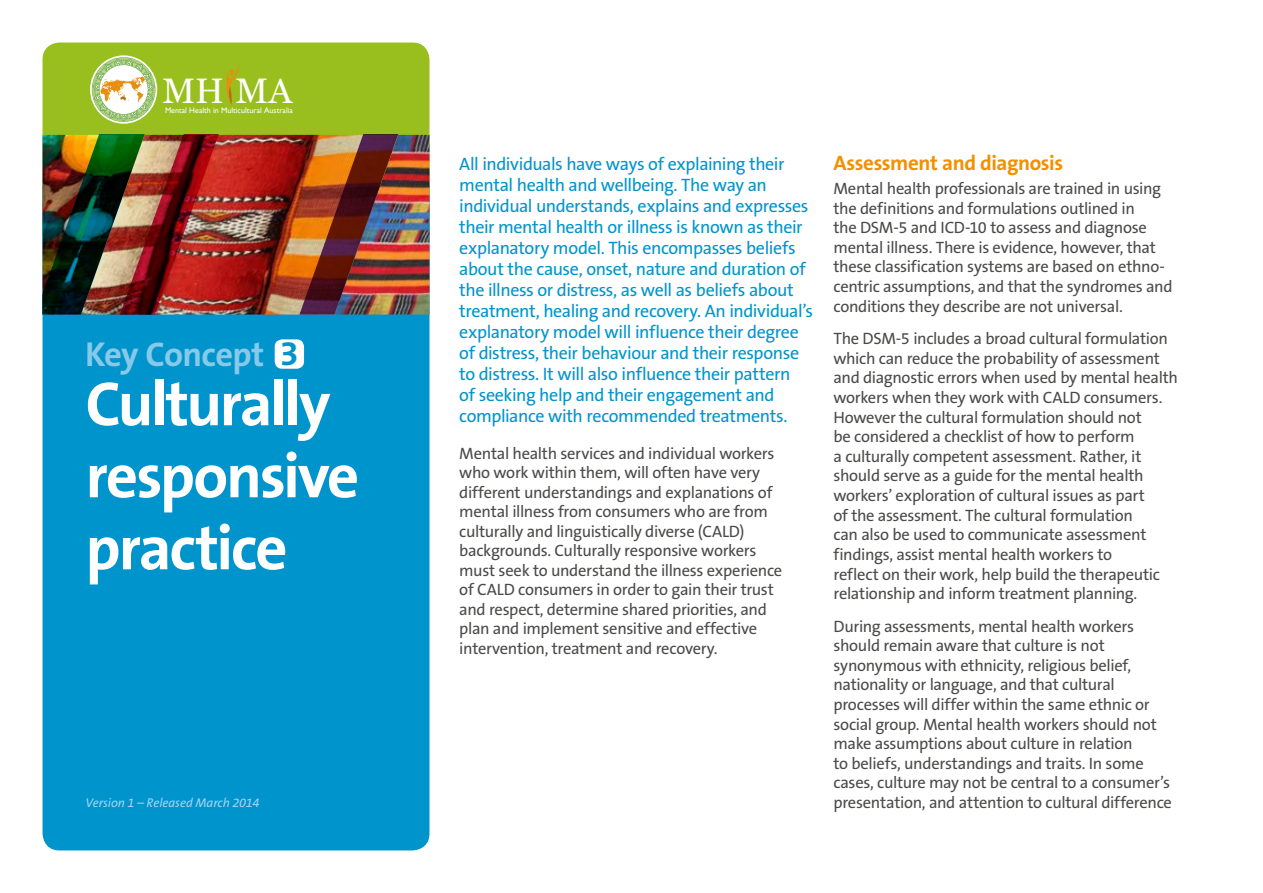
<style>
.page{position:relative;width:1263px;height:893px;background:#fff}
.page>*{position:absolute;margin:0;border:0;box-sizing:border-box;transform-origin:0 0}
.t1{font:700 63px/72px "The Sans B7";letter-spacing:-.035em;color:#fff}
.t2{font:35.4px "Georgia";color:#fff}
.t3{font:700 34.5px "The Sans B7";letter-spacing:-.02em;color:#86c9e9}
.t4{font:700 21px "The Sans B7";letter-spacing:-.02em;color:#f39000}
.t5{font:18px/21px "The Sans B5 Plain";letter-spacing:-.025em;color:#0094cd}
.t6{font:16.5px/19.6px "The Sans B5 Plain";letter-spacing:-.02em;color:#4a4a49}
.t7{font:italic 12.75px "The Sans B5 Plain";letter-spacing:-.01em;color:#a3d4ee}
.t8{font:8.1px "Gill Sans";color:#fff}
.s1{font-size:34.8px}
.s2{color:#0094cd}
</style>
<div class="page">
<div style="left:43px;top:43px;width:386px;height:192px;background:#98bf1e"></div>
<div style="left:43px;top:315px;width:386px;height:535px;background:#0094cd"></div>
<img style="left:401px;top:135px;width:28px;height:180px">
<img style="left:222px;top:135px;width:77px;height:180px">
<img style="left:299px;top:135px;width:102px;height:180px">
<img style="left:43px;top:135px;width:179px;height:180px">
<svg style="left:90px;top:55px;width:67px;height:69px"></svg>
<svg style="left:226px;top:64px;width:14px;height:41px"></svg>
<div style="left:275px;top:339px;width:29px;height:30px;background:#fff;border-radius:7px"></div>
<h2 class="t2" style="left:162px;top:65px;width:131px">MH MA</h2>
<p class="t8" style="left:165px;top:106px;width:129px">Mental Health in Multicultural Australia</p>
<h3 class="t3" style="left:85px;top:336px;width:215px"><span class="s1">Key</span> Concept <span class="s2">3</span></h3>
<h1 class="t1" style="left:85px;top:370px;width:275px">Culturally responsive practice</h1>
<p class="t7" style="left:85px;top:796px;width:175px">Version 1 – Released March 2014</p>
<p class="t5" style="left:459px;top:154px;width:355px">All individuals have ways of explaining their mental health and wellbeing. The way an individual understands, explains and expresses their mental health or illness is known as their explanatory model. This encompasses beliefs about the cause, onset, nature and duration of the illness or distress, as well as beliefs about treatment, healing and recovery. An individual’s explanatory model will influence their degree of distress, their behaviour and their response to distress. It will also influence their pattern<br>of seeking help and their engagement and compliance with recommended treatments.</p>
<p class="t6" style="left:459px;top:444px;width:325px">Mental health services and individual workers who work within them, will often have very different understandings and explanations of mental illness from consumers who are from culturally and linguistically diverse (CALD) backgrounds. Culturally responsive workers must seek to understand the illness experience of CALD consumers in order to gain their trust and respect, determine shared priorities, and plan and implement sensitive and effective intervention, treatment and recovery.</p>
<p class="t4" style="left:833px;top:152px;width:231px">Assessment and diagnosis</p>
<p class="t6" style="left:833px;top:179px;width:341px">Mental health professionals are trained in using the definitions and formulations outlined in<br>the DSM-5 and ICD-10 to assess and diagnose mental illness. There is evidence, however, that these classification systems are based on ethno&shy;centric assumptions, and that the syndromes and conditions they describe are not universal.</p>
<p class="t6" style="left:833px;top:329px;width:346px">The DSM-5 includes a broad cultural formulation which can reduce the probability of assessment and diagnostic errors when used by mental health workers when they work with CALD consumers.<br>However the cultural formulation should not<br>be considered a checklist of how to perform<br>a culturally competent assessment. Rather, it should serve as a guide for the mental health workers’ exploration of cultural issues as part<br>of the assessment. The cultural formulation<br>can also be used to communicate assessment findings, assist mental health workers to<br>reflect on their work, help build the therapeutic relationship and inform treatment planning.</p>
<p class="t6" style="left:833px;top:617px;width:340px">During assessments, mental health workers should remain aware that culture is not synonymous with ethnicity, religious belief, nationality or language, and that cultural processes will differ within the same ethnic or social group. Mental health workers should not make assumptions about culture in relation<br>to beliefs, understandings and traits. In some cases, culture may not be central to a consumer’s presentation, and attention to cultural difference</p>
</div>
